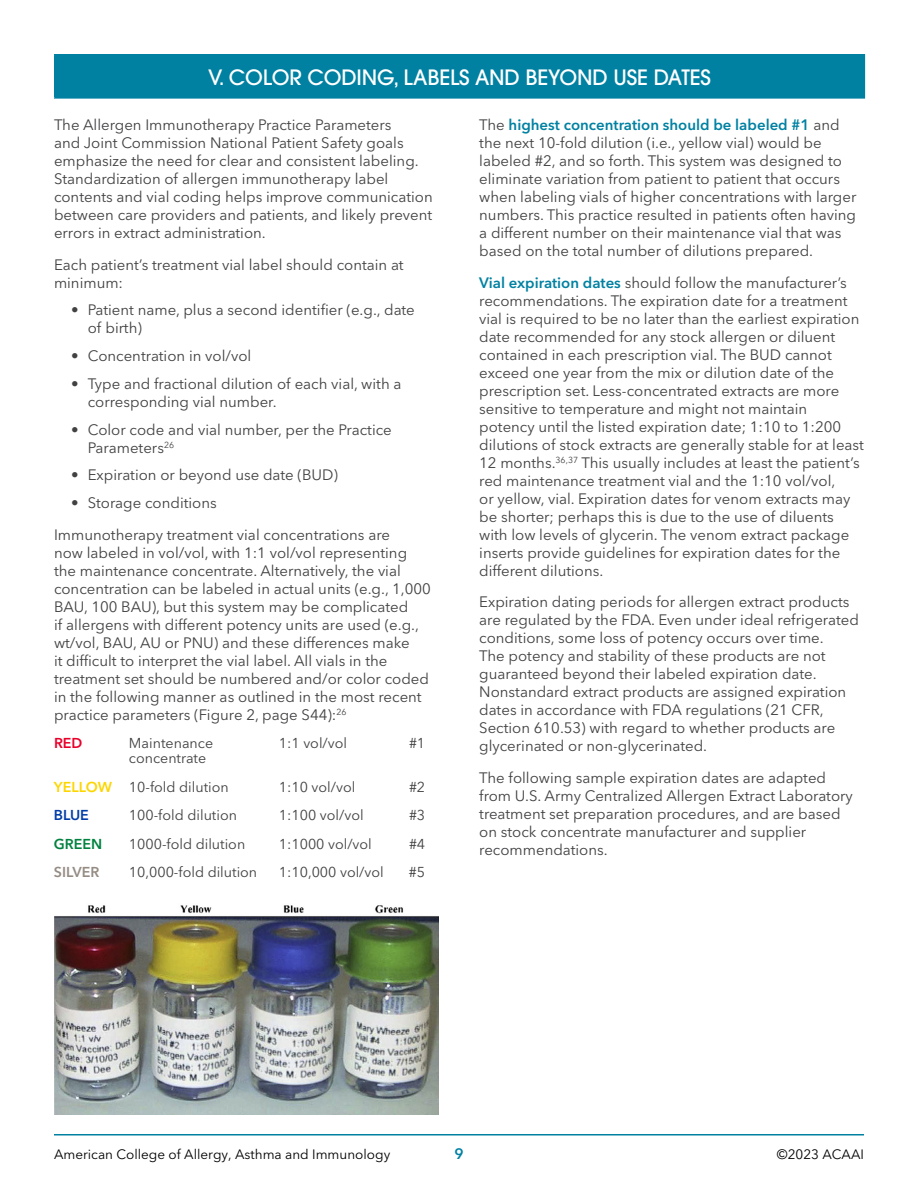
<style>
.page{position:relative;width:918px;height:1188px;background:#fff}
.page>*{position:absolute;margin:0;border:0;box-sizing:border-box;transform-origin:0 0}
.t1{font:500 21px "ITC Avant Garde Std";letter-spacing:-.01em;color:#fff}
.t2{font:15px/18px "Avenir Next LT Pro";color:#414042}
.t3{font:600 15px "Avenir Next LT Pro";color:#0081a2}
.t4{font:14.25px/28.5px "Avenir Next LT Pro";color:#414042}
.t5{font:600 14.25px "Avenir Next LT Pro";color:#948b83}
.t6{font:600 14.25px "Avenir Next LT Pro";color:#00823f}
.t7{font:600 14.25px "Avenir Next LT Pro";color:#003da7}
.t8{font:600 14.25px "Avenir Next LT Pro";color:#e8002a}
.t9{font:13.5px "Avenir Next LT Pro";color:#000}
.s1{font-weight:600;color:#fdd600}
.s2{font-weight:600;color:#0081a2}
</style>
<div class="page">
<hr style="left:54px;top:1134px;width:810px;height:2px;background:#0081a2">
<div style="left:55px;top:55px;width:810px;height:43px;background:#0081a2"></div>
<hr style="left:54px;top:54px;width:811px;height:1px;background:#0081a2">
<hr style="left:54px;top:55px;width:1px;height:42px;background:#0081a2">
<hr style="left:54px;top:97px;width:811px;height:2px;background:#0081a2">
<img style="left:54px;top:905px;width:385px;height:209px">
<h1 class="t1" style="left:208px;top:63px;width:505px">V. COLOR CODING, LABELS AND BEYOND USE DATES</h1>
<p class="t2" style="left:54px;top:116px;width:380px">The Allergen Immunotherapy Practice Parameters<br>and Joint Commission National Patient Safety goals emphasize the need for clear and consistent labeling.<br>Standardization of allergen immunotherapy label contents and vial coding helps improve communication between care providers and patients, and likely prevent errors in extract administration.</p>
<p class="t2" style="left:54px;top:255px;width:351px">Each patient’s treatment vial label should contain at minimum:</p>
<p class="t2" style="left:88px;top:301px;width:329px;text-indent:-16px">• Patient name, plus a second identifier (e.g., date of birth)</p>
<p class="t2" style="left:71px;top:347px;width:182px">• Concentration in vol/vol</p>
<p class="t2" style="left:88px;top:375px;width:315px;text-indent:-16px">• Type and fractional dilution of each vial, with a corresponding vial number.</p>
<p class="t2" style="left:88px;top:420px;width:306px;text-indent:-16px">• Color code and vial number, per the Practice<br>Parameters<sup>26</sup></p>
<p class="t2" style="left:71px;top:466px;width:268px">• Expiration or beyond use date (BUD)</p>
<p class="t2" style="left:54px;top:487px;width:338px;line-height:31.5px;text-indent:17px">• Storage conditions<br>Immunotherapy treatment vial concentrations are</p>
<p class="t2" style="left:54px;top:543px;width:378px">now labeled in vol/vol, with 1:1 vol/vol representing the maintenance concentrate. Alternatively, the vial concentration can be labeled in actual units (e.g., 1,000<br>BAU, 100 BAU), but this system may be complicated<br>if allergens with different potency units are used (e.g., wt/vol, BAU, AU or PNU) and these differences make<br>it difficult to interpret the vial label. All vials in the treatment set should be numbered and/or color coded in the following manner as outlined in the most recent practice parameters (Figure 2, page S44):<sup>26</sup></p>
<p class="t8" style="left:54px;top:734px;width:30px">RED</p>
<p class="t4" style="left:129px;top:729px;width:86px">Maintenance</p>
<p class="t4" style="left:279px;top:729px;width:70px">1:1 vol/vol</p>
<p class="t4" style="left:409px;top:729px;width:18px">#1</p>
<p class="t4" style="left:54px;top:744px;width:176px;text-indent:75px">concentrate<br><span class="s1">YELLOW</span> 10-fold dilution</p>
<p class="t2" style="left:479px;top:116px;width:379px">The <span class="s2">highest concentration should be labeled #1</span> and the next 10-fold dilution (i.e., yellow vial) would be labeled #2, and so forth. This system was designed to eliminate variation from patient to patient that occurs when labeling vials of higher concentrations with larger numbers. This practice resulted in patients often having a different number on their maintenance vial that was based on the total number of dilutions prepared.</p>
<p class="t2" style="left:479px;top:273px;width:386px"><span class="s2">Vial expiration dates</span> should follow the manufacturer’s recommendations. The expiration date for a treatment vial is required to be no later than the earliest expiration date recommended for any stock allergen or diluent contained in each prescription vial. The BUD cannot exceed one year from the mix or dilution date of the prescription set. Less-concentrated extracts are more sensitive to temperature and might not maintain potency until the listed expiration date; 1:10 to 1:200 dilutions of stock extracts are generally stable for at least 12 months.<sup>36,37</sup> This usually includes at least the patient’s red maintenance treatment vial and the 1:10 vol/vol,<br>or yellow, vial. Expiration dates for venom extracts may be shorter; perhaps this is due to the use of diluents with low levels of glycerin. The venom extract package inserts provide guidelines for expiration dates for the different dilutions.</p>
<p class="t2" style="left:479px;top:593px;width:381px">Expiration dating periods for allergen extract products are regulated by the FDA. Even under ideal refrigerated conditions, some loss of potency occurs over time.<br>The potency and stability of these products are not guaranteed beyond their labeled expiration date.<br>Nonstandard extract products are assigned expiration dates in accordance with FDA regulations (21 CFR, Section 610.53) with regard to whether products are glycerinated or non-glycerinated.</p>
<p class="t2" style="left:479px;top:768px;width:375px">The following sample expiration dates are adapted from U.S. Army Centralized Allergen Extract Laboratory treatment set preparation procedures, and are based on stock concentrate manufacturer and supplier recommendations.</p>
<p class="t4" style="left:279px;top:772px;width:78px">1:10 vol/vol</p>
<p class="t4" style="left:409px;top:772px;width:18px">#2</p>
<p class="t7" style="left:54px;top:806px;width:37px">BLUE</p>
<p class="t4" style="left:129px;top:801px;width:110px">100-fold dilution</p>
<p class="t4" style="left:279px;top:801px;width:86px">1:100 vol/vol</p>
<p class="t4" style="left:409px;top:801px;width:18px">#3</p>
<p class="t6" style="left:54px;top:835px;width:50px">GREEN</p>
<p class="t4" style="left:129px;top:829px;width:118px">1000-fold dilution</p>
<p class="t4" style="left:279px;top:829px;width:94px">1:1000 vol/vol</p>
<p class="t4" style="left:409px;top:829px;width:18px">#4</p>
<p class="t5" style="left:54px;top:863px;width:47px">SILVER</p>
<p class="t4" style="left:129px;top:858px;width:130px">10,000-fold dilution</p>
<p class="t4" style="left:279px;top:858px;width:106px">1:10,000 vol/vol</p>
<p class="t4" style="left:409px;top:858px;width:18px">#5</p>
<p class="t9" style="left:54px;top:1146px;width:338px">American College of Allergy, Asthma and Immunology</p>
<p class="t3" style="left:454px;top:1144px;width:11px">9</p>
<p class="t9" style="left:777px;top:1146px;width:89px">©2023 ACAAI</p>
</div>
